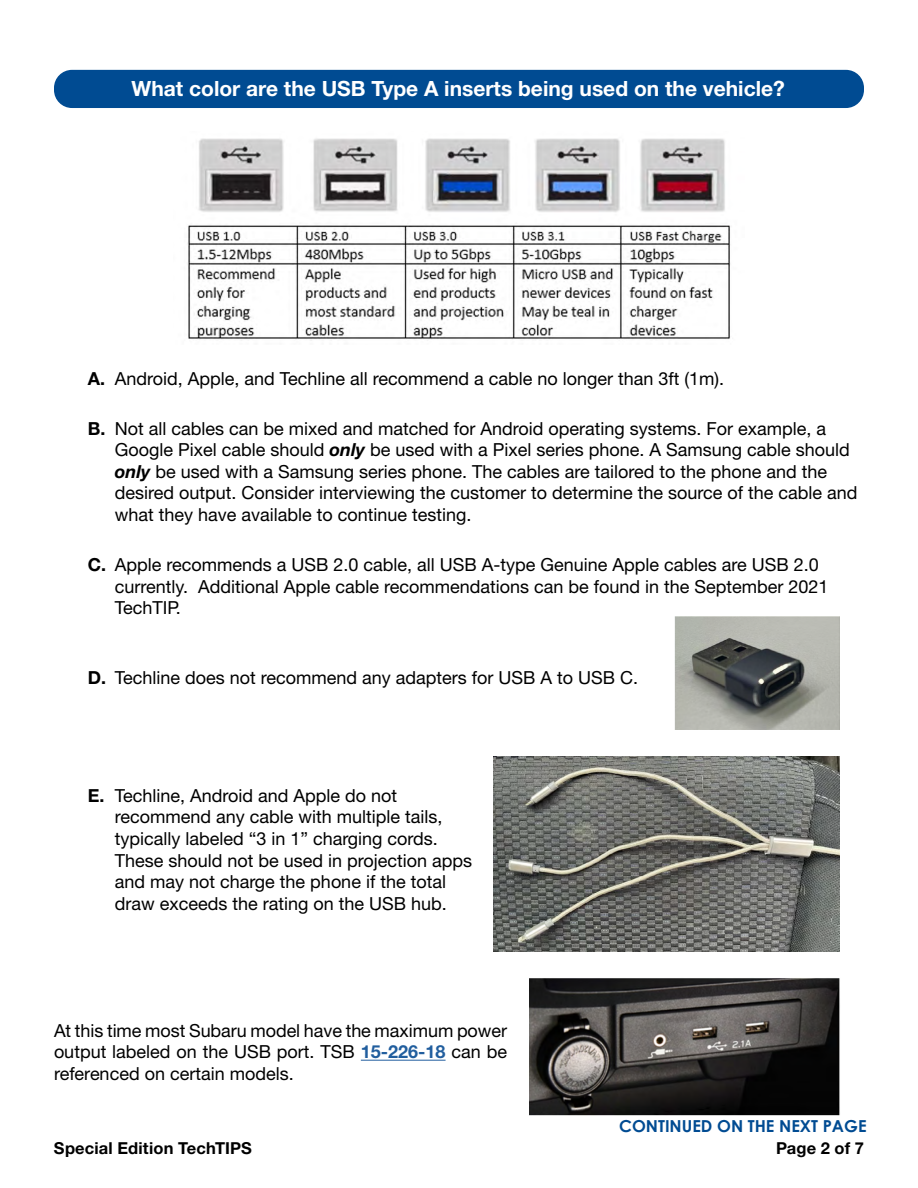
<style>
.page{position:relative;width:918px;height:1188px;background:#fff}
.page>*{position:absolute;margin:0;border:0;box-sizing:border-box;transform-origin:0 0}
.t1{font:700 21px "Helvetica Neue LT Std";color:#fff}
.t2{font:18px/21.6px "Helvetica Neue LT Std";color:#000}
.t3{font:700 16.5px "Helvetica Neue LT Std";letter-spacing:.01em;color:#000}
.t4{font:700 16.5px "Century Gothic";color:#004b92}
.s1{font-weight:700}
.s2{font-weight:700;font-style:italic}
.s3{font-weight:700;color:#215e9e}
</style>
<div class="page">
<hr style="left:361px;top:1060px;width:85px;height:1px;background:#215e9e">
<div style="left:54px;top:70px;width:810px;height:38px;background:#004b92;border-radius:18px"></div>
<img style="left:187px;top:138px;width:544px;height:203px">
<img style="left:674px;top:617px;width:165px;height:113px">
<img style="left:494px;top:757px;width:345px;height:195px">
<img style="left:529px;top:978px;width:311px;height:137px">
<p class="t1" style="left:132px;top:76px;width:655px">What color are the USB Type A inserts being used on the vehicle?</p>
<p class="t2" style="left:88px;top:367px;width:638px"><span class="s1">A.</span> Android, Apple, and Techline all recommend a cable no longer than 3ft (1m).</p>
<p class="t2" style="left:115px;top:417px;width:744px;text-indent:-27px"><span class="s1">B.</span> Not all cables can be mixed and matched for Android operating systems. For example, a Google Pixel cable should <span class="s2">only</span> be used with a Pixel series phone. A Samsung cable should <span class="s2">only</span> be used with a Samsung series phone. The cables are tailored to the phone and the desired output. Consider interviewing the customer to determine the source of the cable and what they have available to continue testing.</p>
<p class="t2" style="left:115px;top:553px;width:715px;text-indent:-27px"><span class="s1">C.</span> Apple recommends a USB 2.0 cable, all USB A-type Genuine Apple cables are USB 2.0 currently. Additional Apple cable recommendations can be found in the September 2021<br>TechTIP.</p>
<p class="t2" style="left:88px;top:667px;width:552px"><span class="s1">D.</span> Techline does not recommend any adapters for USB A to USB C.</p>
<p class="t2" style="left:115px;top:784px;width:359px;text-indent:-27px"><span class="s1">E.</span> Techline, Android and Apple do not recommend any cable with multiple tails, typically labeled “3 in 1” charging cords.<br>These should not be used in projection apps and may not charge the phone if the total draw exceeds the rating on the USB hub.</p>
<p class="t2" style="left:54px;top:1019px;width:455px;text-align:justify">At this time most Subaru model have the maximum power output labeled on the USB port. TSB <span class="s3">15-226-18</span> can be referenced on certain models.</p>
<p class="t4" style="left:619px;top:1113px;width:249px">CONTINUED ON THE NEXT PAGE</p>
<p class="t3" style="left:54px;top:1138px;width:200px">Special Edition TechTIPS</p>
<p class="t3" style="left:776px;top:1138px;width:89px">Page 2 of 7</p>
</div>
